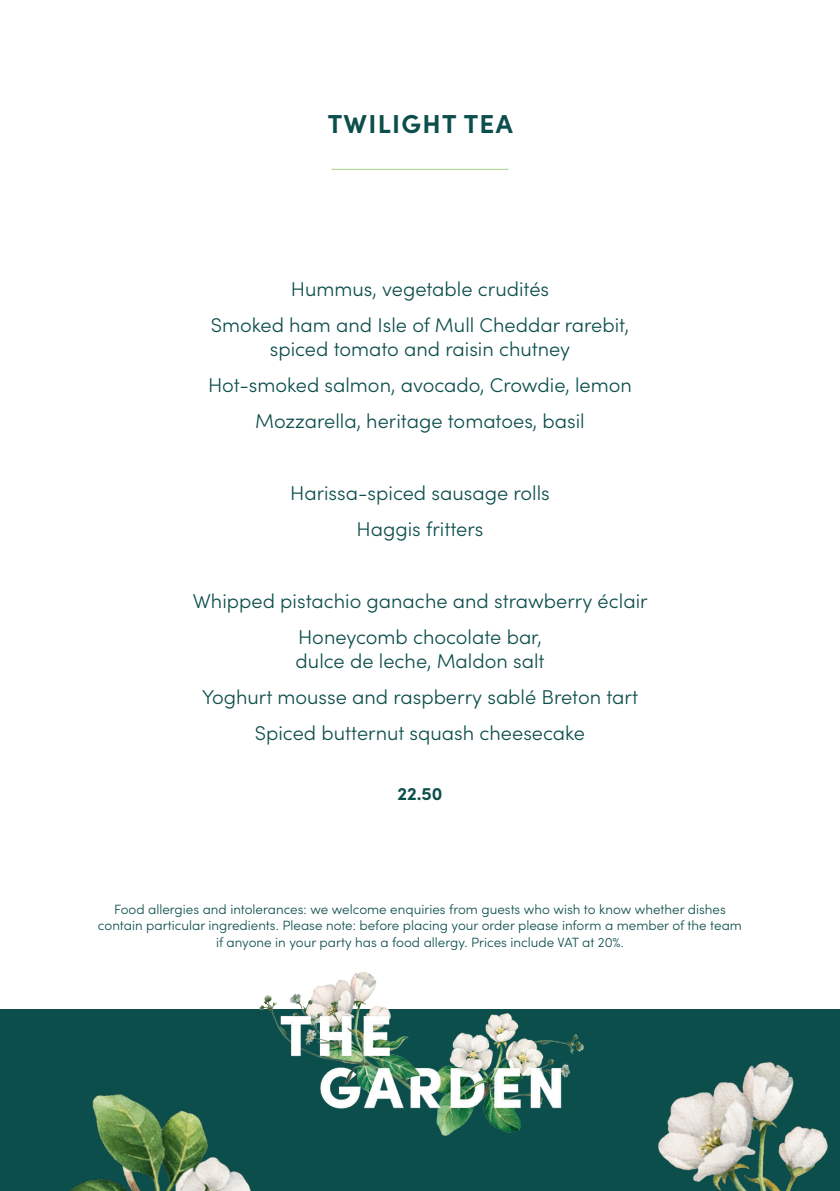
<style>
.page{position:relative;width:840px;height:1191px;background:#fff}
.page>*{position:absolute;margin:0;border:0;box-sizing:border-box;transform-origin:0 0}
.t1{font:700 26px "Sofia Pro";letter-spacing:.05em;color:#0c4e4b}
.t2{font:300 20px/36px "Sofia Pro";color:#0c4e4b;text-align:center}
.t3{font:700 18px "Sofia Pro";color:#0c4e4b}
.t4{font:300 13.4px/16px "Sofia Pro";color:#0c4e4b;text-align:center}
</style>
<div class="page">
<div style="left:0;top:1009px;width:839px;height:182px;background:#0c4e4b"></div>
<img style="left:259px;top:972px;width:325px;height:164px">
<img style="left:658px;top:1061px;width:170px;height:130px">
<img style="left:70px;top:1041px;width:207px;height:150px">
<hr style="left:331px;top:169px;width:177px;height:1px;background:#a5d284">
<p class="t1" style="left:327px;top:104px;width:186px">TWILIGHT TEA</p>
<p class="t2" style="left:211px;top:269px;width:419px">Hummus, vegetable crudités<br>Smoked ham and Isle of Mull Cheddar rarebit,</p>
<p class="t2" style="left:208px;top:329px;width:425px">spiced tomato and raisin chutney<br>Hot-smoked salmon, avocado, Crowdie, lemon<br>Mozzarella, heritage tomatoes, basil</p>
<p class="t2" style="left:290px;top:473px;width:261px">Harissa-spiced sausage rolls<br>Haggis fritters</p>
<p class="t2" style="left:193px;top:581px;width:456px">Whipped pistachio ganache and strawberry éclair</p>
<p class="t2" style="left:295px;top:623px;width:250px;line-height:24px;text-align:left">Honeycomb chocolate bar, dulce de leche, Maldon salt</p>
<p class="t2" style="left:202px;top:677px;width:437px">Yoghurt mousse and raspberry sablé Breton tart</p>
<p class="t2" style="left:255px;top:713px;width:331px">Spiced butternut squash cheesecake</p>
<p class="t3" style="left:397px;top:779px;width:47px">22.50</p>
<p class="t4" style="left:98px;top:901px;width:645px">Food allergies and intolerances: we welcome enquiries from guests who wish to know whether dishes contain particular ingredients. Please note: before placing your order please inform a member of the team if anyone in your party has a food allergy. Prices include VAT at 20%.</p>
</div>
